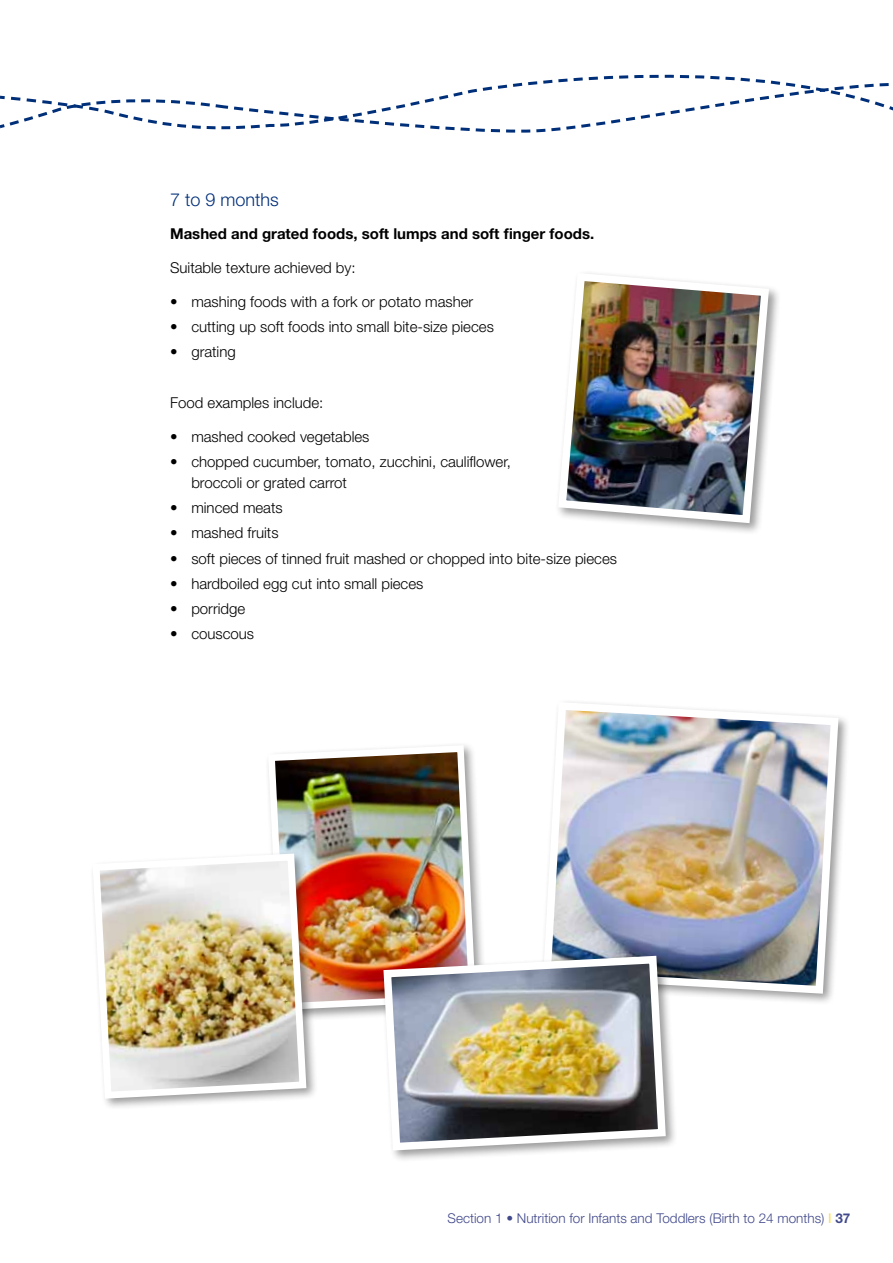
<style>
.page{position:relative;width:893px;height:1263px;background:#fff}
.page>*{position:absolute;margin:0;border:0;box-sizing:border-box;transform-origin:0 0}
.t1{font:300 18px "Helvetica Neue";color:#002f79}
.t2{font:300 15px/21px "Helvetica Neue";color:#000}
.t3{font:700 15px "Helvetica Neue";color:#000}
.t4{font:300 13.5px "Helvetica Neue";color:#41498b}
.s1{font-weight:400;color:#ffdc44}
.s2{font-weight:700}
</style>
<div class="page">
<svg style="left:0;top:74px;width:893px;height:59px"></svg>
<div style="left:555px;top:270px;width:226px;height:265px;background:#000;opacity:.4"></div>
<img style="left:555px;top:270px;width:218px;height:257px">
<div style="left:265px;top:742px;width:223px;height:280px;background:#000;opacity:.4"></div>
<img style="left:265px;top:742px;width:214px;height:271px">
<div style="left:540px;top:699px;width:311px;height:307px;background:#000;opacity:.4"></div>
<img style="left:540px;top:699px;width:302px;height:299px">
<div style="left:89px;top:850px;width:230px;height:261px;background:#000;opacity:.4"></div>
<img style="left:89px;top:850px;width:221px;height:252px">
<div style="left:380px;top:952px;width:298px;height:211px;background:#000;opacity:.4"></div>
<img style="left:380px;top:952px;width:290px;height:202px">
<p class="t1" style="left:170px;top:188px;width:110px">7 to 9 months</p>
<p class="t3" style="left:170px;top:225px;width:426px">Mashed and grated foods, soft lumps and soft finger foods.</p>
<p class="t2" style="left:170px;top:257px;width:187px">Suitable texture achieved by:</p>
<p class="t2" style="left:170px;top:291px;width:305px">• mashing foods with a fork or potato masher</p>
<p class="t2" style="left:170px;top:316px;width:325px">• cutting up soft foods into small bite-size pieces</p>
<p class="t2" style="left:170px;top:341px;width:67px">• grating</p>
<p class="t2" style="left:170px;top:392px;width:155px">Food examples include:</p>
<p class="t2" style="left:170px;top:425px;width:201px">• mashed cooked vegetables</p>
<p class="t2" style="left:191px;top:451px;width:321px;text-indent:-21px">• chopped cucumber, tomato, zucchini, cauliflower, broccoli or grated carrot</p>
<p class="t2" style="left:170px;top:497px;width:114px">• minced meats</p>
<p class="t2" style="left:170px;top:522px;width:110px">• mashed fruits</p>
<p class="t2" style="left:170px;top:547px;width:448px">• soft pieces of tinned fruit mashed or chopped into bite-size pieces</p>
<p class="t2" style="left:170px;top:573px;width:255px">• hardboiled egg cut into small pieces</p>
<p class="t2" style="left:170px;top:598px;width:77px">• porridge</p>
<p class="t2" style="left:170px;top:623px;width:86px">• couscous</p>
<p class="t4" style="left:448px;top:1209px;width:404px">Section 1 • Nutrition for Infants and Toddlers (Birth to 24 months) <span class="s1">I</span> <span class="s2">37</span></p>
</div>
